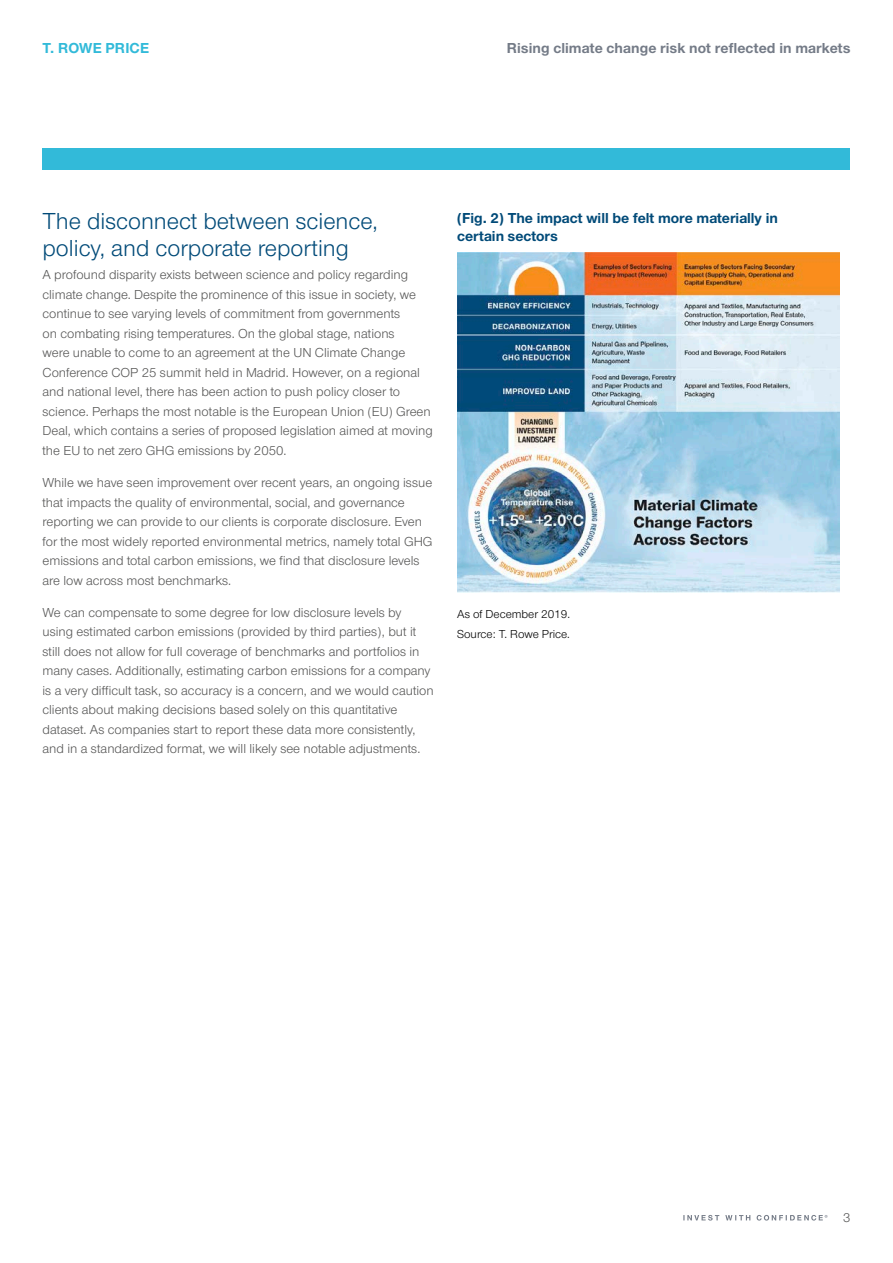
<style>
.page{position:relative;width:893px;height:1263px;background:#fff}
.page>*{position:absolute;margin:0;border:0;box-sizing:border-box;transform-origin:0 0}
.t1{font:24px/27px "Nimbus San Nov";color:#004a78}
.t2{font:700 15px/18px "Nimbus San Nov";color:#004a78}
.t3{font:700 15px "Nimbus San Nov";letter-spacing:.005em;color:#747b87}
.t4{font:700 15px "Nimbus San Nov";letter-spacing:.005em;color:#32bad9}
.t5{font:13.5px/19.5px "Nimbus San Nov";color:#565655}
.t6{font:12px/20px "Nimbus San Nov";color:#000}
</style>
<div class="page">
<div style="left:43px;top:149px;width:807px;height:21px;background:#32bad9"></div>
<svg style="left:683px;top:1215px;width:144px;height:5px"></svg>
<img style="left:457px;top:252px;width:383px;height:340px">
<p class="t4" style="left:43px;top:39px;width:108px">T. ROWE PRICE</p>
<p class="t3" style="left:507px;top:39px;width:345px">Rising climate change risk not reflected in markets</p>
<h1 class="t1" style="left:43px;top:207px;width:337px">The disconnect between science, policy, and corporate reporting</h1>
<p class="t5" style="left:43px;top:265px;width:392px">A profound disparity exists between science and policy regarding climate change. Despite the prominence of this issue in society, we continue to see varying levels of commitment from governments<br>on combating rising temperatures. On the global stage, nations<br>were unable to come to an agreement at the UN Climate Change Conference COP 25 summit held in Madrid. However, on a regional and national level, there has been action to push policy closer to science. Perhaps the most notable is the European Union (EU) Green Deal, which contains a series of proposed legislation aimed at moving the EU to net zero GHG emissions by 2050.</p>
<p class="t5" style="left:43px;top:473px;width:392px">While we have seen improvement over recent years, an ongoing issue that impacts the quality of environmental, social, and governance reporting we can provide to our clients is corporate disclosure. Even for the most widely reported environmental metrics, namely total GHG emissions and total carbon emissions, we find that disclosure levels are low across most benchmarks.</p>
<p class="t5" style="left:43px;top:603px;width:393px">We can compensate to some degree for low disclosure levels by using estimated carbon emissions (provided by third parties), but it still does not allow for full coverage of benchmarks and portfolios in many cases. Additionally, estimating carbon emissions for a company is a very difficult task, so accuracy is a concern, and we would caution clients about making decisions based solely on this quantitative dataset. As companies start to report these data more consistently, and in a standardized format, we will likely see notable adjustments.</p>
<p class="t2" style="left:457px;top:209px;width:322px">(Fig. 2) The impact will be felt more materially in certain sectors</p>
<p class="t6" style="left:457px;top:605px;width:114px">As of December 2019.<br>Source: T. Rowe Price.</p>
<p class="t5" style="left:843px;top:1208px;width:9px">3</p>
</div>
